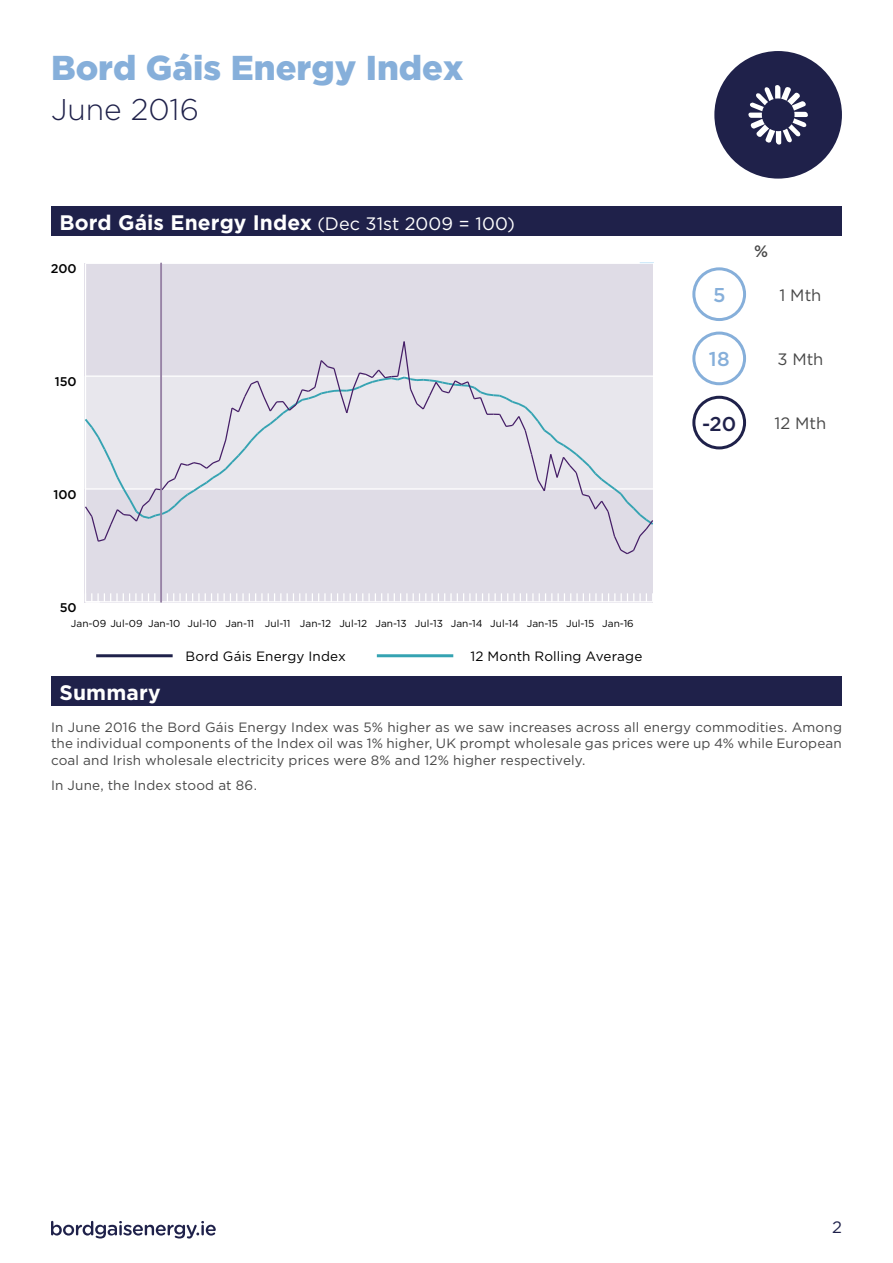
<style>
.page{position:relative;width:893px;height:1263px;background:#fff}
.page>*{position:absolute;margin:0;border:0;box-sizing:border-box;transform-origin:0 0}
.t1{font:900 34.5px "Gotham";color:#86afda}
.t2{font:300 30px "Gotham";color:#1f214a}
.t3{font:700 21px "Gotham";letter-spacing:.005em;color:#fff}
.t4{font:500 19.95px "Gotham";color:#1f214a}
.t5{font:500 19.95px "Gotham";color:#86afda}
.t6{font:16.5px "Gotham";color:#484848}
.t7{font:16.5px "Gotham";color:#1f214a}
.t8{font:500 16.5px "Gotham";color:#484848}
.t9{font:13.5px/16.5px "Gotham";letter-spacing:.01em;color:#484848;text-align:justify}
.t10{font:13.5px "Gotham";letter-spacing:.01em;color:#000}
.t11{font:500 12.6px "Gotham";color:#000}
.t12{font:10.05px "Gotham";color:#000}
.s1{font-weight:400;font-size:18px}
</style>
<div class="page">
<svg style="left:51px;top:1221px;width:165px;height:17px"></svg>
<div style="left:51px;top:206px;width:791px;height:30px;background:#1f214a"></div>
<div style="left:51px;top:676px;width:791px;height:30px;background:#1f214a"></div>
<hr style="left:96px;top:654px;width:77px;height:3px;background:#1f214a">
<hr style="left:377px;top:654px;width:76px;height:3px;background:#35a3b2">
<svg style="left:84px;top:262px;width:570px;height:341px;background:#e0dee7"></svg>
<hr style="left:160px;top:263px;width:2px;height:339px;background:#9883a6">
<div style="left:692px;top:396px;width:54px;height:53px;border:3px solid #1f214a;border-radius:50%"></div>
<div style="left:692px;top:267px;width:54px;height:54px;border:3px solid #86afda;border-radius:50%"></div>
<div style="left:714px;top:51px;width:128px;height:128px;background:#1f214a;border-radius:50%"></div>
<svg style="left:748px;top:85px;width:60px;height:60px"></svg>
<div style="left:692px;top:332px;width:54px;height:53px;border:3px solid #86afda;border-radius:50%"></div>
<h1 class="t1" style="left:51px;top:47px;width:414px">Bord Gáis Energy Index</h1>
<h2 class="t2" style="left:51px;top:90px;width:149px">June 2016</h2>
<h3 class="t3" style="left:60px;top:210px;width:457px">Bord Gáis Energy Index <span class="s1">(Dec 31st 2009 = 100)</span></h3>
<p class="t11" style="left:51px;top:261px;width:27px">200</p>
<p class="t11" style="left:55px;top:373px;width:23px">150</p>
<p class="t11" style="left:53px;top:486px;width:25px">100</p>
<p class="t11" style="left:60px;top:599px;width:18px">50</p>
<p class="t12" style="left:71px;top:617px;width:564px">Jan-09 Jul-09 Jan-10 Jul-10 Jan-11 Jul-11 Jan-12 Jul-12 Jan-13 Jul-13 Jan-14 Jul-14 Jan-15 Jul-15 Jan-16</p>
<h3 class="t3" style="left:60px;top:680px;width:103px">Summary</h3>
<p class="t10" style="left:185px;top:649px;width:162px">Bord Gáis Energy Index</p>
<p class="t10" style="left:470px;top:649px;width:174px">12 Month Rolling Average</p>
<h3 class="t5" style="left:713px;top:282px;width:14px">5</h3>
<h3 class="t5" style="left:709px;top:346px;width:22px">18</h3>
<p class="t8" style="left:754px;top:240px;width:16px">%</p>
<p class="t6" style="left:779px;top:286px;width:43px">1 Mth</p>
<p class="t6" style="left:777px;top:350px;width:48px">3 Mth</p>
<h3 class="t4" style="left:702px;top:410px;width:36px">-20</h3>
<p class="t6" style="left:774px;top:414px;width:53px">12 Mth</p>
<p class="t9" style="left:51px;top:718px;width:792px">In June 2016 the Bord Gáis Energy Index was 5% higher as we saw increases across all energy commodities. Among the individual components of the Index oil was 1% higher, UK prompt wholesale gas prices were up 4% while European coal and Irish wholesale electricity prices were 8% and 12% higher respectively.</p>
<p class="t9" style="left:51px;top:776px;width:208px">In June, the Index stood at 86.</p>
<p class="t7" style="left:832px;top:1218px;width:11px">2</p>
</div>
